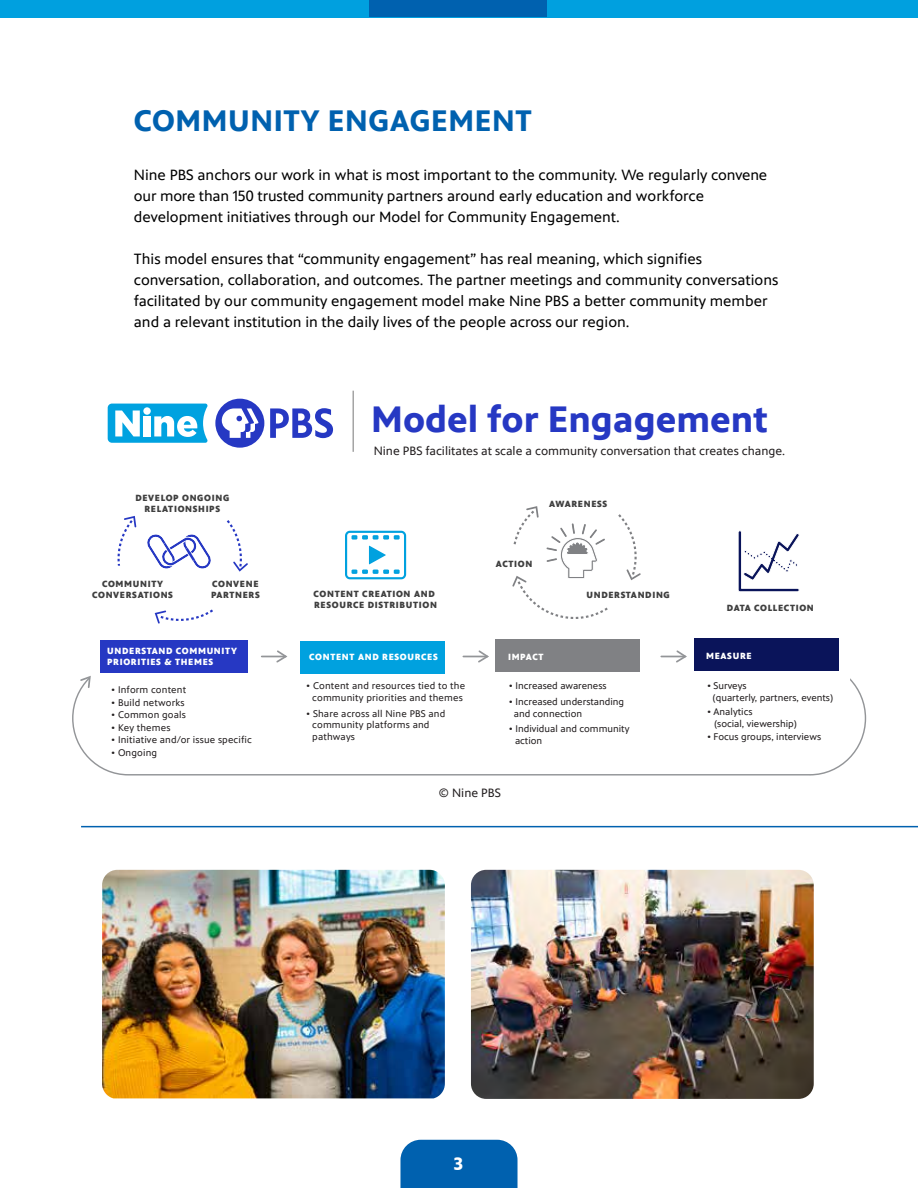
<style>
.page{position:relative;width:918px;height:1188px;background:#fff}
.page>*{position:absolute;margin:0;border:0;box-sizing:border-box;transform-origin:0 0}
.t1{font:700 37.2px "PBS Sans";color:#2638c3}
.t2{font:700 30px "PBS Sans";letter-spacing:.02em;color:#0061af}
.t3{font:700 18px "PBS Sans";color:#fff}
.t4{font:15px/21px "PBS Sans";color:#000}
.t5{font:12.15px "PBS Sans";color:#231f20}
.t6{font:9.75px/11.7px "PBS Sans";letter-spacing:.01em;color:#231f20}
.t7{font:900 9px/10.8px "PBS Sans";letter-spacing:.075em;color:#3f3f3f}
.t8{font:900 9px/10.8px "PBS Sans";letter-spacing:.075em;color:#fff}
</style>
<div class="page">
<div style="left:400px;top:1140px;width:118px;height:48px;background:#0061af"></div>
<div style="left:100px;top:640px;width:148px;height:33px;background:#2638c3"></div>
<div style="left:300px;top:641px;width:145px;height:33px;background:#00a1df"></div>
<div style="left:495px;top:639px;width:145px;height:33px;background:#808184"></div>
<div style="left:694px;top:639px;width:145px;height:32px;background:#0a145a"></div>
<svg style="left:226px;top:520px;width:22px;height:52px"></svg>
<svg style="left:118px;top:516px;width:18px;height:50px"></svg>
<svg style="left:155px;top:609px;width:58px;height:15px"></svg>
<svg style="left:618px;top:514px;width:23px;height:66px"></svg>
<svg style="left:72px;top:678px;width:794px;height:98px"></svg>
<svg style="left:79px;top:676px;width:13px;height:13px"></svg>
<svg style="left:262px;top:650px;width:26px;height:13px"></svg>
<svg style="left:463px;top:650px;width:26px;height:13px"></svg>
<svg style="left:661px;top:650px;width:26px;height:13px"></svg>
<svg style="left:512px;top:506px;width:96px;height:113px"></svg>
<svg style="left:147px;top:534px;width:64px;height:35px"></svg>
<svg style="left:345px;top:531px;width:61px;height:48px"></svg>
<svg style="left:738px;top:530px;width:62px;height:62px"></svg>
<div style="left:215px;top:399px;width:49px;height:49px;background:#2638c3;border-radius:50%"></div>
<svg style="left:270px;top:408px;width:63px;height:30px"></svg>
<svg style="left:222px;top:408px;width:37px;height:30px"></svg>
<svg style="left:108px;top:404px;width:100px;height:39px"></svg>
<hr style="left:353px;top:391px;width:1px;height:61px;background:#777">
<img style="left:102px;top:870px;width:343px;height:228px">
<img style="left:471px;top:870px;width:343px;height:229px">
<hr style="left:81px;top:826px;width:837px;height:1px;background:#0061af">
<div style="left:0;top:0;width:918px;height:17px;background:#00a0df"></div>
<div style="left:369px;top:0;width:178px;height:17px;background:#0061af"></div>
<h2 class="t2" style="left:134px;top:104px;width:399px">COMMUNITY ENGAGEMENT</h2>
<p class="t4" style="left:134px;top:164px;width:635px">Nine PBS anchors our work in what is most important to the community. We regularly convene our more than 150 trusted community partners around early education and workforce development initiatives through our Model for Community Engagement.</p>
<p class="t4" style="left:134px;top:248px;width:646px">This model ensures that “community engagement” has real meaning, which signifies conversation, collaboration, and outcomes. The partner meetings and community conversations facilitated by our community engagement model make Nine PBS a better community member and a relevant institution in the daily lives of the people across our region.</p>
<h1 class="t1" style="left:371px;top:398px;width:398px">Model for Engagement</h1>
<p class="t7" style="left:135px;top:492px;width:95px;text-align:center">DEVELOP ONGOING<br>RELATIONSHIPS</p>
<p class="t7" style="left:92px;top:579px;width:82px;text-align:center">COMMUNITY<br>CONVERSATIONS</p>
<p class="t7" style="left:211px;top:579px;width:50px">CONVENE<br>PARTNERS</p>
<p class="t8" style="left:107px;top:646px;width:131px">UNDERSTAND COMMUNITY<br>PRIORITIES &amp; THEMES</p>
<p class="t6" style="left:111px;top:684px;width:77px">• Inform content</p>
<p class="t6" style="left:111px;top:696px;width:75px">• Build networks</p>
<p class="t6" style="left:111px;top:709px;width:76px">• Common goals</p>
<p class="t6" style="left:111px;top:722px;width:61px">• Key themes</p>
<p class="t6" style="left:111px;top:734px;width:142px">• Initiative and/or issue specific</p>
<p class="t6" style="left:111px;top:747px;width:48px">• Ongoing</p>
<p class="t5" style="left:374px;top:444px;width:413px">Nine PBS facilitates at scale a community conversation that creates change.</p>
<p class="t7" style="left:314px;top:589px;width:125px">CONTENT CREATION AND<br>RESOURCE DISTRIBUTION</p>
<p class="t8" style="left:309px;top:652px;width:130px">CONTENT AND RESOURCES</p>
<p class="t6" style="left:306px;top:680px;width:161px;text-align:center">• Content and resources tied to the community priorities and themes</p>
<p class="t6" style="left:312px;top:708px;width:135px;text-indent:-6px">• Share across all Nine PBS and community platforms and pathways</p>
<p class="t7" style="left:549px;top:499px;width:60px">AWARENESS</p>
<p class="t7" style="left:496px;top:559px;width:38px">ACTION</p>
<p class="t7" style="left:586px;top:590px;width:85px">UNDERSTANDING</p>
<p class="t8" style="left:508px;top:651px;width:37px">IMPACT</p>
<p class="t6" style="left:509px;top:680px;width:99px">• Increased awareness</p>
<p class="t6" style="left:514px;top:696px;width:112px;text-indent:-5px">• Increased understanding and connection</p>
<p class="t6" style="left:515px;top:723px;width:116px;text-indent:-6px">• Individual and community action</p>
<p class="t5" style="left:439px;top:786px;width:63px">© Nine PBS</p>
<p class="t7" style="left:727px;top:603px;width:88px">DATA COLLECTION</p>
<p class="t8" style="left:706px;top:650px;width:47px">MEASURE</p>
<p class="t6" style="left:713px;top:680px;width:122px;text-indent:-6px">• Surveys<br>(quarterly, partners, events)</p>
<p class="t6" style="left:714px;top:706px;width:85px;text-indent:-7px">• Analytics<br>(social, viewership)</p>
<p class="t6" style="left:707px;top:731px;width:116px">• Focus groups, interviews</p>
<p class="t3" style="left:454px;top:1153px;width:11px">3</p>
</div>
